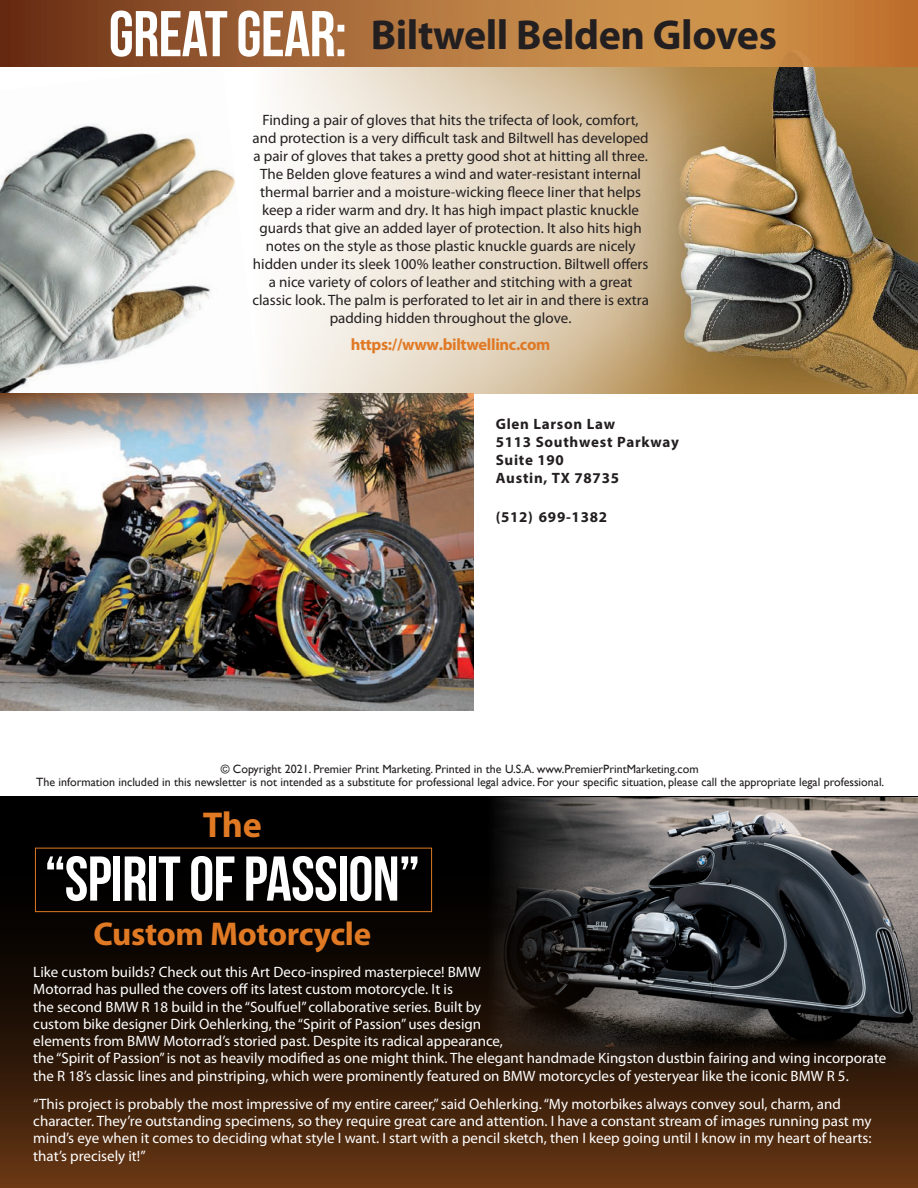
<style>
.page{position:relative;width:918px;height:1188px;background:#fff}
.page>*{position:absolute;margin:0;border:0;box-sizing:border-box;transform-origin:0 0}
.t1{font:63px "Bebas Neue";letter-spacing:-.01em;color:#fff}
.t2{font:700 42px "Myriad Pro";letter-spacing:-.01em;color:#231f20}
.t3{font:700 36px "Myriad Pro";color:#e07924}
.t4{font:700 33px "Myriad Pro";letter-spacing:-.01em;color:#e07924}
.t5{font:700 16.5px "Myriad Pro";letter-spacing:-.02em;color:#e07924}
.t6{font:15px/17.2px "Myriad Pro";color:#fff}
.t7{font:15px/18px "Myriad Pro";color:#231f20;text-align:center}
.t8{font:700 15px/18px "Myriad Pro";letter-spacing:.05em;color:#231f20}
.t9{font:12px/13.5px "Gill Sans";color:#231f20;text-align:center}
.s1{font-family:"Bebas Neue";font-weight:400;font-size:64.5px;color:#fff}
</style>
<div class="page">
<div style="left:0;top:796px;width:918px;height:392px;background:#000"></div>
<svg style="left:0;top:847px;width:918px;height:341px"></svg>
<img style="left:0;top:66px;width:115px;height:327px">
<img style="left:786px;top:66px;width:132px;height:327px">
<img style="left:0;top:393px;width:474px;height:318px">
<div style="left:115px;top:0;width:671px;height:492px;background:#fff;opacity:.51"></div>
<svg style="left:0;top:0;width:918px;height:66px"></svg>
<img style="left:475px;top:797px;width:443px;height:284px">
<div style="left:35px;top:848px;width:397px;height:64px;border:1px solid #e07924"></div>
<h2 class="t2" style="left:109px;top:7px;width:670px"><span class="s1">GREAT GEAR:</span> Biltwell Belden Gloves</h2>
<p class="t7" style="left:252px;top:110px;width:398px">Finding a pair of gloves that hits the trifecta of look, comfort, and protection is a very difficult task and Biltwell has developed a pair of gloves that takes a pretty good shot at hitting all three.<br>The Belden glove features a wind and water-resistant internal thermal barrier and a moisture-wicking fleece liner that helps keep a rider warm and dry. It has high impact plastic knuckle guards that give an added layer of protection. It also hits high notes on the style as those plastic knuckle guards are nicely hidden under its sleek 100% leather construction. Biltwell offers a nice variety of colors of leather and stitching with a great classic look. The palm is perforated to let air in and there is extra padding hidden throughout the glove.</p>
<p class="t5" style="left:351px;top:334px;width:201px">https://www.biltwellinc.com</p>
<p class="t8" style="left:496px;top:415px;width:185px">Glen Larson Law<br>5113 Southwest Parkway<br>Suite 190<br>Austin, TX 78735</p>
<p class="t8" style="left:496px;top:508px;width:113px">(512) 699-1382</p>
<p class="t9" style="left:36px;top:762px;width:850px">© Copyright 2021. Premier Print Marketing. Printed in the U.S.A. www.PremierPrintMarketing.com<br>The information included in this newsletter is not intended as a substitute for professional legal advice. For your specific situation, please call the appropriate legal professional.</p>
<h3 class="t3" style="left:203px;top:801px;width:60px">The</h3>
<h1 class="t1" style="left:45px;top:844px;width:377px">“SPIRIT OF PASSION”</h1>
<h3 class="t4" style="left:94px;top:912px;width:279px">Custom Motorcycle</h3>
<p class="t6" style="left:33px;top:963px;width:855px">Like custom builds? Check out this Art Deco-inspired masterpiece! BMW<br>Motorrad has pulled the covers off its latest custom motorcycle. It is<br>the second BMW R 18 build in the “Soulfuel” collaborative series. Built by<br>custom bike designer Dirk Oehlerking, the “Spirit of Passion” uses design<br>elements from BMW Motorrad’s storied past. Despite its radical appearance,<br>the “Spirit of Passion” is not as heavily modified as one might think. The elegant handmade Kingston dustbin fairing and wing incorporate the R 18’s classic lines and pinstriping, which were prominently featured on BMW motorcycles of yesteryear like the iconic BMW R 5.</p>
<p class="t6" style="left:33px;top:1095px;width:840px">“This project is probably the most impressive of my entire career,” said Oehlerking. “My motorbikes always convey soul, charm, and character. They’re outstanding specimens, so they require great care and attention. I have a constant stream of images running past my mind’s eye when it comes to deciding what style I want. I start with a pencil sketch, then I keep going until I know in my heart of hearts: that’s precisely it!”</p>
</div>
